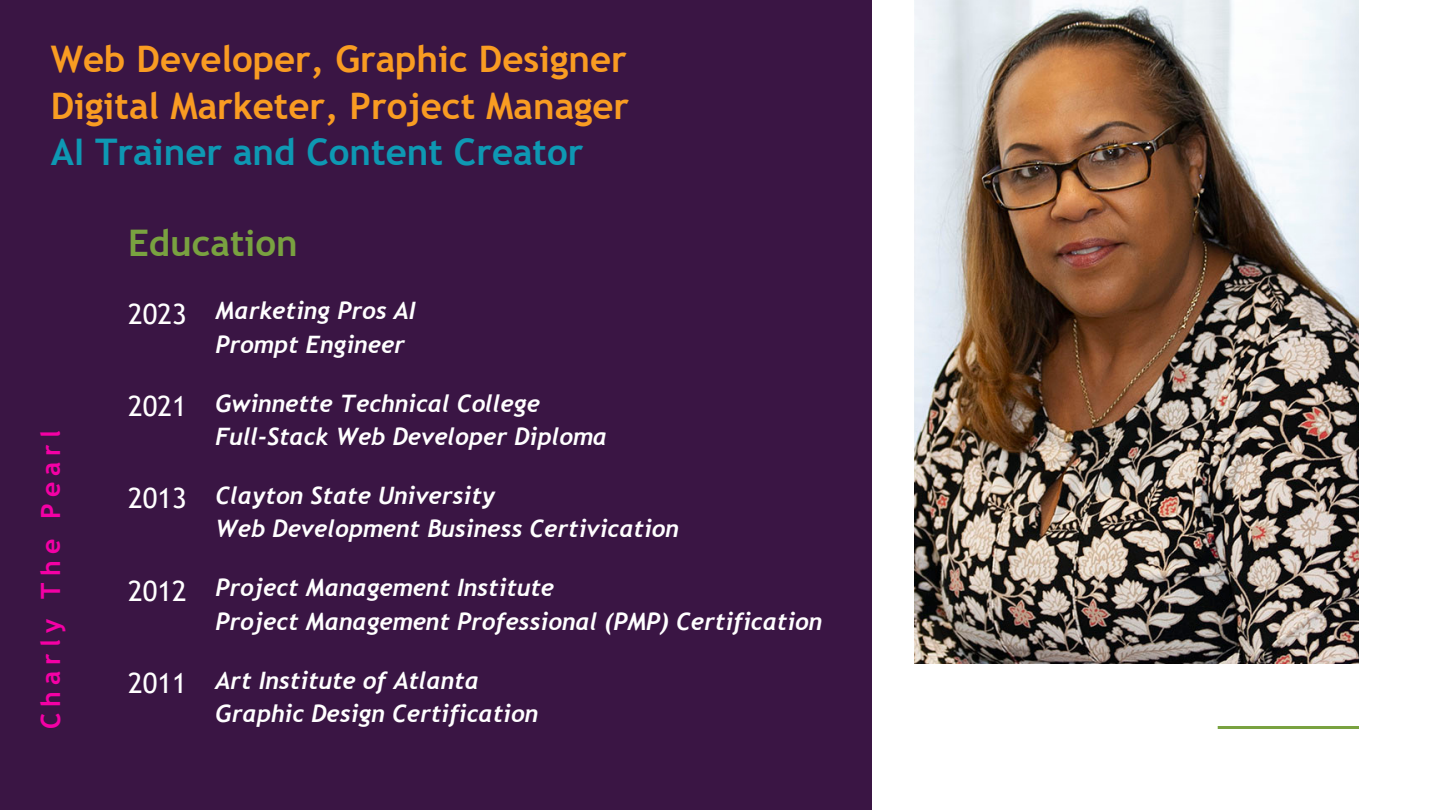
<style>
.page{position:relative;width:1440px;height:810px;background:#fff}
.page>*{position:absolute;margin:0;border:0;box-sizing:border-box;transform-origin:0 0}
.t1{font:700 36.7px "Trebuchet MS";color:#f99c22}
.t2{font:700 36.7px "Trebuchet MS";color:#0e98b3}
.t3{font:700 36.7px "Trebuchet MS";color:#79a240}
.t4{font:28px "Trebuchet MS";color:#fff}
.t5{font:700 26.6px "Trebuchet MS";letter-spacing:.23em;color:#f400a5}
.t6{font:italic 700 24px "Trebuchet";color:#fff}
</style>
<div class="page">
<img style="left:914px;top:0;width:445px;height:664px">
<div style="left:0;top:0;width:872px;height:810px;background:#3a1544"></div>
<hr style="left:1218px;top:726px;width:141px;height:3px;background:#79a240">
<p class="t1" style="left:51px;top:38px;width:578px">Web Developer, Graphic Designer</p>
<p class="t1" style="left:51px;top:84px;width:580px">Digital Marketer, Project Manager</p>
<p class="t2" style="left:51px;top:131px;width:534px">AI Trainer and Content Creator</p>
<p class="t3" style="left:128px;top:221px;width:171px">Education</p>
<p class="t5" style="left:35px;top:729px;width:300px;rotate:-90deg">Charly The Pearl</p>
<p class="t4" style="left:128px;top:297px;width:60px">2023</p>
<p class="t6" style="left:216px;top:297px;width:201px">Marketing Pros AI</p>
<p class="t6" style="left:216px;top:330px;width:191px">Prompt Engineer</p>
<p class="t4" style="left:128px;top:390px;width:60px">2021</p>
<p class="t6" style="left:216px;top:389px;width:326px">Gwinnette Technical College</p>
<p class="t6" style="left:216px;top:423px;width:393px">Full-Stack Web Developer Diploma</p>
<p class="t4" style="left:128px;top:482px;width:60px">2013</p>
<p class="t6" style="left:216px;top:482px;width:281px">Clayton State University</p>
<p class="t6" style="left:216px;top:515px;width:465px">Web Development Business Certivication</p>
<p class="t4" style="left:128px;top:574px;width:60px">2012</p>
<p class="t6" style="left:216px;top:574px;width:340px">Project Management Institute</p>
<p class="t6" style="left:216px;top:607px;width:608px">Project Management Professional (PMP) Certification</p>
<p class="t4" style="left:128px;top:667px;width:60px">2011</p>
<p class="t6" style="left:216px;top:666px;width:265px">Art Institute of Atlanta</p>
<p class="t6" style="left:216px;top:700px;width:324px">Graphic Design Certification</p>
</div>
